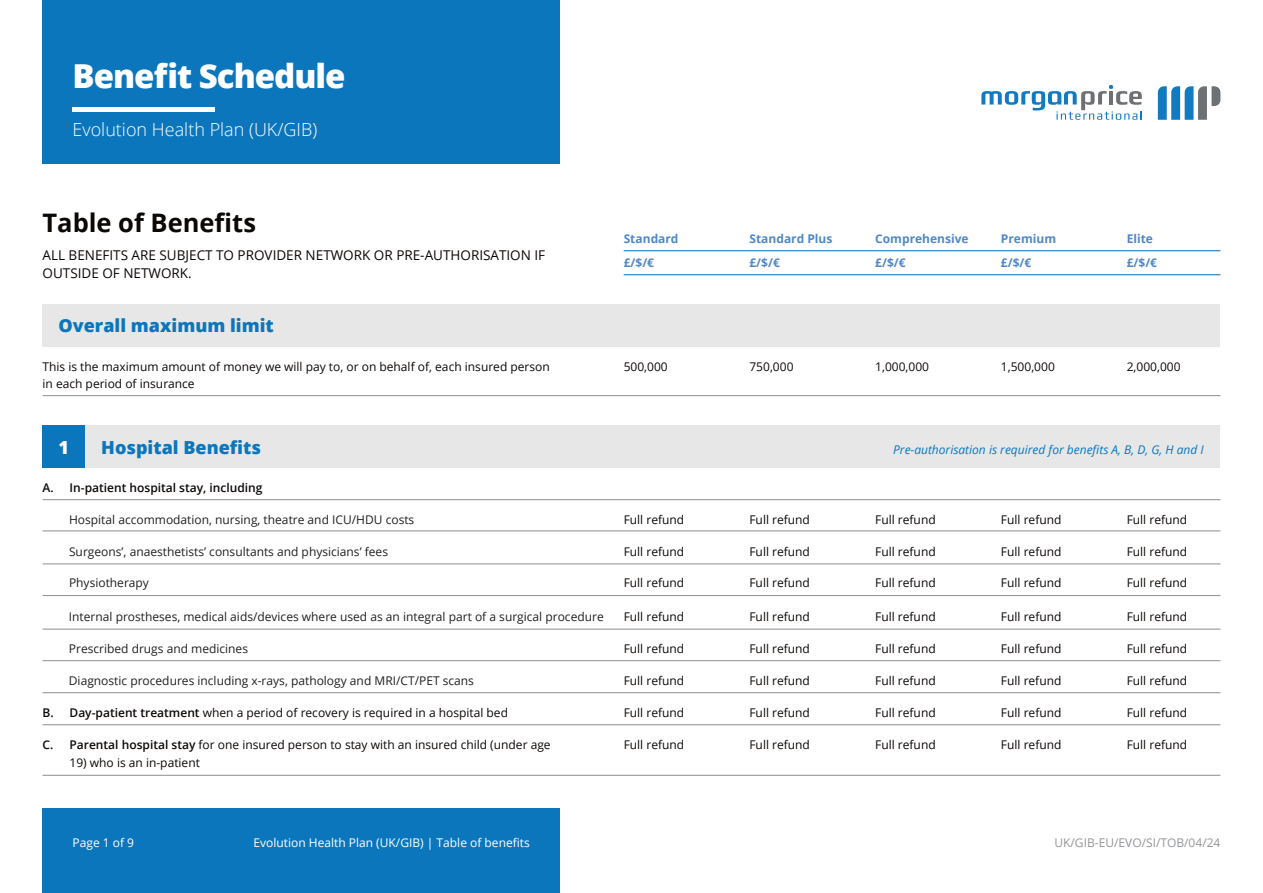
<style>
.page{position:relative;width:1263px;height:893px;background:#fff}
.page>*{position:absolute;margin:0;border:0;box-sizing:border-box;transform-origin:0 0}
.t1{font:800 33px "Open Sans";letter-spacing:-.03em;color:#fff}
.t2{font:700 25.5px "Open Sans";color:#0c0806}
.t3{font:800 18px "Open Sans";color:#0c76bd}
.t4{font:300 18px "Open Sans";color:#fff}
.t5{font:800 18px "Open Sans";color:#fff}
.t6{font:13.5px/18px "Open Sans";color:#0c0806}
.t7{font:12px/16.5px "Open Sans";color:#0c0806}
.t8{font:12px "Open Sans";color:#231f20}
.t9{font:700 12px "Open Sans";color:#5188c7}
.t10{font:12px "Open Sans";color:#fff}
.t11{font:italic 12px "Open Sans";color:#0c76bd}
.t12{font:600 12px "Open Sans";color:#0c0806}
.t13{font:12px "Open Sans";color:#939598}
.s1{font-weight:600}
</style>
<div class="page">
<div style="left:43px;top:808px;width:517px;height:85px;background:#0c76bd"></div>
<svg style="left:981px;top:85px;width:161px;height:35px"></svg>
<svg style="left:1158px;top:86px;width:62px;height:34px"></svg>
<div style="left:43px;top:0;width:517px;height:163px;background:#0c76bd"></div>
<hr style="left:73px;top:107px;width:142px;height:4px;background:#fff">
<div style="left:43px;top:304px;width:1177px;height:43px;background:#e6e7e6"></div>
<hr style="left:43px;top:395px;width:1177px;height:1px;background:#939598">
<hr style="left:624px;top:274px;width:596px;height:1px;background:#0c76bd">
<hr style="left:624px;top:250px;width:596px;height:1px;background:#0c76bd">
<div style="left:43px;top:426px;width:1177px;height:42px;background:#e6e7e6"></div>
<div style="left:43px;top:426px;width:42px;height:42px;background:#0c76bd"></div>
<hr style="left:43px;top:499px;width:1177px;height:1px;background:#939598">
<hr style="left:43px;top:530px;width:1177px;height:1px;background:#939598">
<hr style="left:43px;top:563px;width:1177px;height:1px;background:#939598">
<hr style="left:43px;top:595px;width:1177px;height:1px;background:#939598">
<hr style="left:43px;top:629px;width:1177px;height:1px;background:#939598">
<hr style="left:43px;top:660px;width:1177px;height:1px;background:#939598">
<hr style="left:43px;top:692px;width:1177px;height:1px;background:#939598">
<hr style="left:43px;top:724px;width:1177px;height:1px;background:#939598">
<hr style="left:43px;top:775px;width:1177px;height:1px;background:#939598">
<p class="t1" style="left:73px;top:51px;width:275px">Benefit Schedule</p>
<p class="t4" style="left:73px;top:117px;width:246px">Evolution Health Plan (UK/GIB)</p>
<p class="t2" style="left:43px;top:205px;width:215px">Table of Benefits</p>
<p class="t6" style="left:43px;top:246px;width:504px">ALL BENEFITS ARE SUBJECT TO PROVIDER NETWORK OR PRE-AUTHORISATION IF<br>OUTSIDE OF NETWORK.</p>
<p class="t3" style="left:59px;top:312px;width:217px">Overall maximum limit</p>
<p class="t9" style="left:624px;top:231px;width:56px">Standard</p>
<p class="t9" style="left:749px;top:231px;width:85px">Standard Plus</p>
<p class="t9" style="left:875px;top:231px;width:95px">Comprehensive</p>
<p class="t9" style="left:1001px;top:231px;width:57px">Premium</p>
<p class="t9" style="left:1127px;top:231px;width:28px">Elite</p>
<p class="t9" style="left:624px;top:255px;width:32px">£/$/€</p>
<p class="t9" style="left:749px;top:255px;width:32px">£/$/€</p>
<p class="t9" style="left:875px;top:255px;width:32px">£/$/€</p>
<p class="t9" style="left:1001px;top:255px;width:32px">£/$/€</p>
<p class="t9" style="left:1127px;top:255px;width:32px">£/$/€</p>
<p class="t7" style="left:43px;top:358px;width:509px">This is the maximum amount of money we will pay to, or on behalf of, each insured person in each period of insurance</p>
<p class="t7" style="left:875px;top:358px;width:55px">1,000,000</p>
<p class="t7" style="left:624px;top:358px;width:46px">500,000</p>
<p class="t7" style="left:749px;top:358px;width:46px">750,000</p>
<p class="t7" style="left:1001px;top:358px;width:55px">1,500,000</p>
<p class="t7" style="left:1127px;top:358px;width:55px">2,000,000</p>
<p class="t5" style="left:59px;top:434px;width:12px">1</p>
<p class="t3" style="left:101px;top:434px;width:161px">Hospital Benefits</p>
<p class="t12" style="left:43px;top:480px;width:222px">A. In-patient hospital stay, including</p>
<p class="t11" style="left:893px;top:441px;width:312px">Pre-authorisation is required for benefits A, B, D, G, H and I</p>
<p class="t7" style="left:624px;top:511px;width:62px">Full refund</p>
<p class="t7" style="left:749px;top:511px;width:62px">Full refund</p>
<p class="t7" style="left:749px;top:543px;width:62px">Full refund</p>
<p class="t7" style="left:1001px;top:511px;width:62px">Full refund</p>
<p class="t7" style="left:1001px;top:543px;width:62px">Full refund</p>
<p class="t7" style="left:1127px;top:511px;width:62px">Full refund</p>
<p class="t7" style="left:1127px;top:543px;width:62px">Full refund</p>
<p class="t7" style="left:875px;top:511px;width:62px">Full refund</p>
<p class="t7" style="left:875px;top:543px;width:62px">Full refund</p>
<p class="t8" style="left:69px;top:512px;width:347px">Hospital accommodation, nursing, theatre and ICU/HDU costs</p>
<p class="t8" style="left:69px;top:543px;width:321px">Surgeons’, anaesthetists’ consultants and physicians’ fees</p>
<p class="t8" style="left:69px;top:574px;width:81px">Physiotherapy</p>
<p class="t8" style="left:69px;top:608px;width:536px">Internal prostheses, medical aids/devices where used as an integral part of a surgical procedure</p>
<p class="t8" style="left:69px;top:640px;width:181px">Prescribed drugs and medicines</p>
<p class="t8" style="left:69px;top:673px;width:407px">Diagnostic procedures including x-rays, pathology and MRI/CT/PET scans</p>
<p class="t7" style="left:624px;top:672px;width:62px">Full refund</p>
<p class="t7" style="left:749px;top:672px;width:62px">Full refund</p>
<p class="t7" style="left:875px;top:672px;width:62px">Full refund</p>
<p class="t7" style="left:1001px;top:672px;width:62px">Full refund</p>
<p class="t7" style="left:1127px;top:672px;width:62px">Full refund</p>
<p class="t7" style="left:43px;top:704px;width:467px"><span class="s1">B. Day-patient treatment</span> when a period of recovery is required in a hospital bed</p>
<p class="t7" style="left:624px;top:704px;width:62px">Full refund</p>
<p class="t7" style="left:749px;top:704px;width:62px">Full refund</p>
<p class="t7" style="left:875px;top:704px;width:62px">Full refund</p>
<p class="t7" style="left:1001px;top:704px;width:62px">Full refund</p>
<p class="t7" style="left:1127px;top:704px;width:62px">Full refund</p>
<p class="t7" style="left:43px;top:736px;width:510px"><span class="s1">C. Parental hospital stay</span> for one insured person to stay with an insured child (under age</p>
<p class="t7" style="left:70px;top:754px;width:132px">19) who is an in-patient</p>
<p class="t7" style="left:624px;top:543px;width:62px">Full refund</p>
<p class="t7" style="left:624px;top:574px;width:62px">Full refund</p>
<p class="t7" style="left:749px;top:574px;width:62px">Full refund</p>
<p class="t7" style="left:875px;top:574px;width:62px">Full refund</p>
<p class="t7" style="left:1001px;top:574px;width:62px">Full refund</p>
<p class="t7" style="left:1127px;top:574px;width:62px">Full refund</p>
<p class="t7" style="left:624px;top:608px;width:62px">Full refund</p>
<p class="t7" style="left:749px;top:608px;width:62px">Full refund</p>
<p class="t7" style="left:749px;top:640px;width:62px">Full refund</p>
<p class="t7" style="left:1001px;top:608px;width:62px">Full refund</p>
<p class="t7" style="left:1001px;top:640px;width:62px">Full refund</p>
<p class="t7" style="left:1127px;top:608px;width:62px">Full refund</p>
<p class="t7" style="left:1127px;top:640px;width:62px">Full refund</p>
<p class="t7" style="left:875px;top:608px;width:62px">Full refund</p>
<p class="t7" style="left:875px;top:640px;width:62px">Full refund</p>
<p class="t7" style="left:624px;top:640px;width:62px">Full refund</p>
<p class="t7" style="left:624px;top:736px;width:62px">Full refund</p>
<p class="t7" style="left:749px;top:736px;width:62px">Full refund</p>
<p class="t7" style="left:875px;top:736px;width:62px">Full refund</p>
<p class="t7" style="left:1001px;top:736px;width:62px">Full refund</p>
<p class="t7" style="left:1127px;top:736px;width:62px">Full refund</p>
<p class="t10" style="left:73px;top:834px;width:63px">Page 1 of 9</p>
<p class="t10" style="left:253px;top:834px;width:278px">Evolution Health Plan (UK/GIB) | Table of benefits</p>
<p class="t13" style="left:1054px;top:834px;width:167px">UK/GIB-EU/EVO/SI/TOB/04/24</p>
</div>
